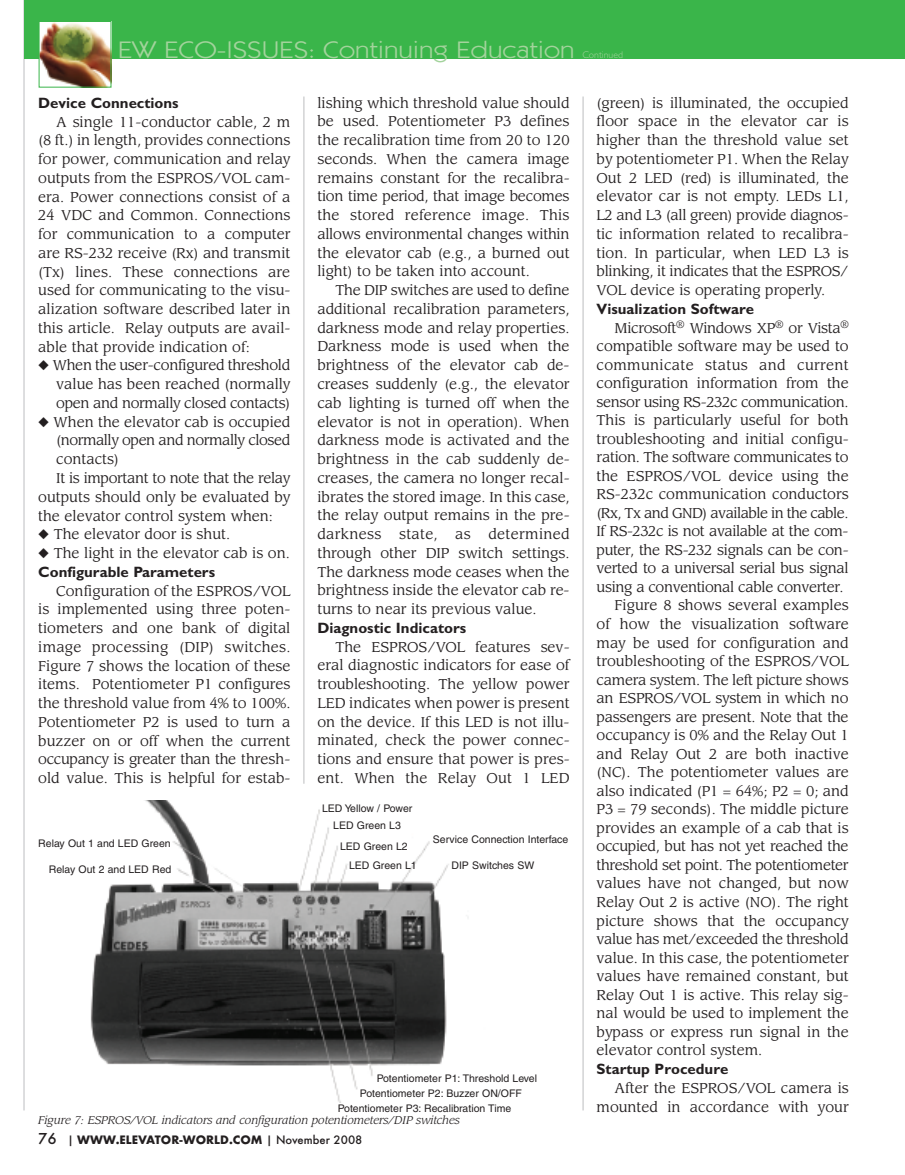
<style>
.page{position:relative;width:905px;height:1175px;background:#fff}
.page>*{position:absolute;margin:0;border:0;box-sizing:border-box;transform-origin:0 0}
.t1{font:24px "Kabel";color:#a3d39c;scale:1.2 1}
.t2{font:700 15px "Gentle Sans";color:#231f20}
.t3{font:13.95px/18.8px "Leawood";color:#231f20;text-align:justify}
.t4{font:13.95px "Leawood";letter-spacing:-.025em;color:#231f20}
.t5{font:13.95px "Leawood";letter-spacing:-.02em;color:#231f20}
.t6{font:13.95px "Leawood";letter-spacing:-.03em;color:#231f20}
.t7{font:13.95px "Leawood";letter-spacing:-.035em;color:#231f20}
.t8{font:13.95px "Leawood";letter-spacing:.025em;color:#231f20}
.t9{font:700 12.75px "Futura T";color:#231f20}
.t10{font:italic 10.95px "Leawood";color:#231f20}
.t11{font:10.5px/17.2px "Helvetica";color:#231f20;text-align:center}
.t12{font:300 9.75px "Gentle Sans";color:#a3d39c}
.s1{font-weight:500;font-size:16.5px}
.s2{font-weight:500}
</style>
<div class="page">
<hr style="left:24px;top:0;width:1px;height:1110px;background:#bcbdc0">
<hr style="left:24px;top:58px;width:880px;height:1px;background:#bcbdc0">
<hr style="left:303px;top:96px;width:1px;height:687px;background:#bcbdc0">
<hr style="left:582px;top:96px;width:1px;height:1014px;background:#bcbdc0">
<div style="left:24px;top:0;width:880px;height:58px;background:#3ab54a"></div>
<img style="left:41px;top:23px;width:68px;height:62px">
<div style="left:39px;top:21px;width:72px;height:66px;border:1px solid #3ab54a"></div>
<img style="left:90px;top:800px;width:379px;height:302px">
<h1 class="t1" style="left:118px;top:41px;width:382px">EW ECO-ISSUES: Continuing Education</h1>
<p class="t12" style="left:582px;top:49px;width:42px">Continued</p>
<p class="t2" style="left:38px;top:94px;width:142px">Device Connections</p>
<p class="t3" style="left:38px;top:113px;width:254px;text-indent:18px">A single 11-conductor cable, 2 m (8 ft.) in length, provides connections for power, communication and relay outputs from the ESPROS/VOL cam&shy;era. Power connections consist of a 24 VDC and Common. Connections for communication to a computer are RS-232 receive (Rx) and transmit (Tx) lines. These connections are used for communicating to the visu&shy;alization software described later in this article. Relay outputs are avail&shy;able that provide indication of:</p>
<p class="t3" style="left:56px;top:357px;width:236px;text-indent:-18px">◆ When the user-configured threshold value has been reached (normally open and normally closed contacts)</p>
<p class="t3" style="left:38px;top:413px;width:254px">◆ When the elevator cab is occupied</p>
<p class="t6" style="left:56px;top:434px;width:235px">(normally open and normally closed</p>
<p class="t3" style="left:56px;top:451px;width:64px">contacts)</p>
<p class="t4" style="left:56px;top:472px;width:235px">It is important to note that the relay</p>
<p class="t3" style="left:38px;top:488px;width:254px">outputs should only be evaluated by</p>
<p class="t3" style="left:38px;top:507px;width:236px">the elevator control system when:</p>
<p class="t3" style="left:38px;top:526px;width:193px">◆ The elevator door is shut.</p>
<p class="t3" style="left:38px;top:545px;width:253px">◆ The light in the elevator cab is on.</p>
<p class="t2" style="left:38px;top:563px;width:178px">Configurable Parameters</p>
<p class="t3" style="left:38px;top:582px;width:254px;text-indent:18px">Configuration of the ESPROS/VOL is implemented using three poten&shy;tiometers and one bank of digital image processing (DIP) switches.<br>Figure 7 shows the location of these items. Potentiometer P1 configures the threshold value from 4% to 100%.<br>Potentiometer P2 is used to turn a buzzer on or off when the current occupancy is greater than the thresh&shy;old value. This is helpful for estab-</p>
<p class="t11" style="left:38px;top:835px;width:134px">Relay Out 1 and LED Green</p>
<p class="t11" style="left:49px;top:862px;width:124px">Relay Out 2 and LED Red</p>
<p class="t3" style="left:317px;top:95px;width:254px">lishing which threshold value should be used. Potentiometer P3 defines the recalibration time from 20 to 120 seconds. When the camera image remains constant for the recalibra&shy;tion time period, that image becomes the stored reference image. This allows environmental changes within the elevator cab (e.g., a burned out light) to be taken into account.</p>
<p class="t3" style="left:317px;top:282px;width:254px;text-indent:18px">The DIP switches are used to define additional recalibration parameters, darkness mode and relay properties.<br>Darkness mode is used when the brightness of the elevator cab de&shy;creases suddenly (e.g., the elevator cab lighting is turned off when the elevator is not in operation). When darkness mode is activated and the brightness in the cab suddenly de&shy;creases, the camera no longer recal&shy;ibrates the stored image. In this case, the relay output remains in the pre&shy;darkness</p>
<p class="t3" style="left:317px;top:526px;width:254px;text-indent:171px">determined through other DIP switch settings.<br>The darkness mode ceases when the brightness inside the elevator cab re&shy;turns to near its previous value.</p>
<p class="t2" style="left:317px;top:619px;width:150px">Diagnostic Indicators</p>
<p class="t3" style="left:317px;top:638px;width:254px;text-indent:18px">The ESPROS/VOL features sev&shy;eral diagnostic indicators for ease of troubleshooting. The yellow power LED indicates when power is present on the device. If this LED is not illu&shy;minated, check the power connec&shy;tions and ensure that power is pres&shy;ent. When the Relay Out 1 LED</p>
<p class="t3" style="left:399px;top:526px;width:40px">state,</p>
<p class="t3" style="left:455px;top:526px;width:17px">as</p>
<p class="t11" style="left:322px;top:800px;width:92px">LED Yellow / Power<br>LED Green L3</p>
<p class="t11" style="left:349px;top:837px;width:69px;line-height:19px;text-align:left;text-indent:-9px">LED Green L2<br>LED Green L1</p>
<p class="t11" style="left:433px;top:832px;width:137px">Service Connection Interface</p>
<p class="t11" style="left:451px;top:857px;width:84px">DIP Switches SW</p>
<p class="t11" style="left:376px;top:1070px;width:162px">Potentiometer P1: Threshold Level</p>
<p class="t11" style="left:360px;top:1085px;width:163px">Potentiometer P2: Buzzer ON/OFF</p>
<p class="t11" style="left:338px;top:1100px;width:175px">Potentiometer P3: Recalibration Time</p>
<p class="t10" style="left:38px;top:1114px;width:423px">Figure 7: ESPROS/VOL indicators and configuration potentiometers/DIP switches</p>
<p class="t9" style="left:38px;top:1132px;width:326px"><span class="s1">76</span> <span class="s2">|</span> WWW.ELEVATOR-WORLD.COM <span class="s2">| November 2008</span></p>
<p class="t3" style="left:596px;top:95px;width:254px">(green) is illuminated, the occupied floor space in the elevator car is higher than the threshold value set by potentiometer P1. When the Relay Out 2 LED (red) is illuminated, the elevator car is not empty. LEDs L1, L2 and L3 (all green) provide diagnos&shy;tic information related to recalibra&shy;tion. In particular, when LED L3 is blinking, it indicates that the ESPROS/ VOL device is operating properly.</p>
<p class="t2" style="left:596px;top:300px;width:159px">Visualization Software</p>
<p class="t4" style="left:614px;top:321px;width:236px">Microsoft<sup>®</sup> Windows XP<sup>®</sup> or Vista<sup>®</sup></p>
<p class="t3" style="left:596px;top:338px;width:254px">compatible software may be used to</p>
<p class="t8" style="left:596px;top:358px;width:254px">communicate status and current</p>
<p class="t3" style="left:596px;top:375px;width:254px">configuration information from the</p>
<p class="t4" style="left:596px;top:395px;width:253px">sensor using RS-232c communication.</p>
<p class="t3" style="left:596px;top:412px;width:254px">This is particularly useful for both</p>
<p class="t3" style="left:596px;top:430px;width:254px">troubleshooting and initial configu-</p>
<p class="t5" style="left:596px;top:451px;width:253px">ration. The software communicates to</p>
<p class="t3" style="left:596px;top:467px;width:254px">the ESPROS/VOL device using the</p>
<p class="t3" style="left:596px;top:486px;width:254px">RS-232c communication conductors</p>
<p class="t7" style="left:596px;top:507px;width:253px">(Rx, Tx and GND) available in the cable.</p>
<p class="t6" style="left:596px;top:525px;width:253px">If RS-232c is not available at the com-</p>
<p class="t4" style="left:596px;top:544px;width:253px">puter, the RS-232 signals can be con-</p>
<p class="t4" style="left:596px;top:562px;width:253px">verted to a universal serial bus signal</p>
<p class="t4" style="left:596px;top:581px;width:248px">using a conventional cable converter.</p>
<p class="t3" style="left:614px;top:597px;width:236px">Figure 8 shows several examples</p>
<p class="t3" style="left:596px;top:616px;width:254px">of how the visualization software</p>
<p class="t3" style="left:596px;top:634px;width:254px">may be used for configuration and</p>
<p class="t3" style="left:596px;top:653px;width:254px">troubleshooting of the ESPROS/VOL</p>
<p class="t5" style="left:596px;top:673px;width:253px">camera system. The left picture shows</p>
<p class="t5" style="left:596px;top:692px;width:254px">an ESPROS/VOL system in which no</p>
<p class="t5" style="left:596px;top:710px;width:253px">passengers are present. Note that the</p>
<p class="t3" style="left:596px;top:727px;width:254px">occupancy is 0% and the Relay Out 1</p>
<p class="t3" style="left:596px;top:745px;width:254px">and Relay Out 2 are both inactive</p>
<p class="t3" style="left:596px;top:764px;width:254px">(NC). The potentiometer values are</p>
<p class="t3" style="left:596px;top:782px;width:254px">also indicated (P1 = 64%; P2 = 0; and</p>
<p class="t3" style="left:596px;top:801px;width:254px">P3 = 79 seconds). The middle picture</p>
<p class="t3" style="left:596px;top:819px;width:254px">provides an example of a cab that is</p>
<p class="t4" style="left:596px;top:840px;width:253px">occupied, but has not yet reached the</p>
<p class="t4" style="left:596px;top:858px;width:253px">threshold set point. The potentiometer</p>
<p class="t3" style="left:596px;top:875px;width:254px">values have not changed, but now</p>
<p class="t3" style="left:596px;top:894px;width:254px">Relay Out 2 is active (NO). The right</p>
<p class="t3" style="left:596px;top:912px;width:254px">picture shows that the occupancy</p>
<p class="t4" style="left:596px;top:933px;width:253px">value has met/exceeded the threshold</p>
<p class="t3" style="left:596px;top:949px;width:254px">value. In this case, the potentiometer</p>
<p class="t3" style="left:596px;top:968px;width:254px">values have remained constant, but</p>
<p class="t3" style="left:596px;top:986px;width:254px">Relay Out 1 is active. This relay sig-</p>
<p class="t3" style="left:596px;top:1005px;width:254px">nal would be used to implement the</p>
<p class="t3" style="left:596px;top:1023px;width:254px">bypass or express run signal in the</p>
<p class="t3" style="left:596px;top:1042px;width:167px">elevator control system.</p>
<p class="t2" style="left:596px;top:1060px;width:133px">Startup Procedure</p>
<p class="t3" style="left:596px;top:1079px;width:254px;text-align:right">After the ESPROS/VOL camera is mounted in accordance with your</p>
</div>
